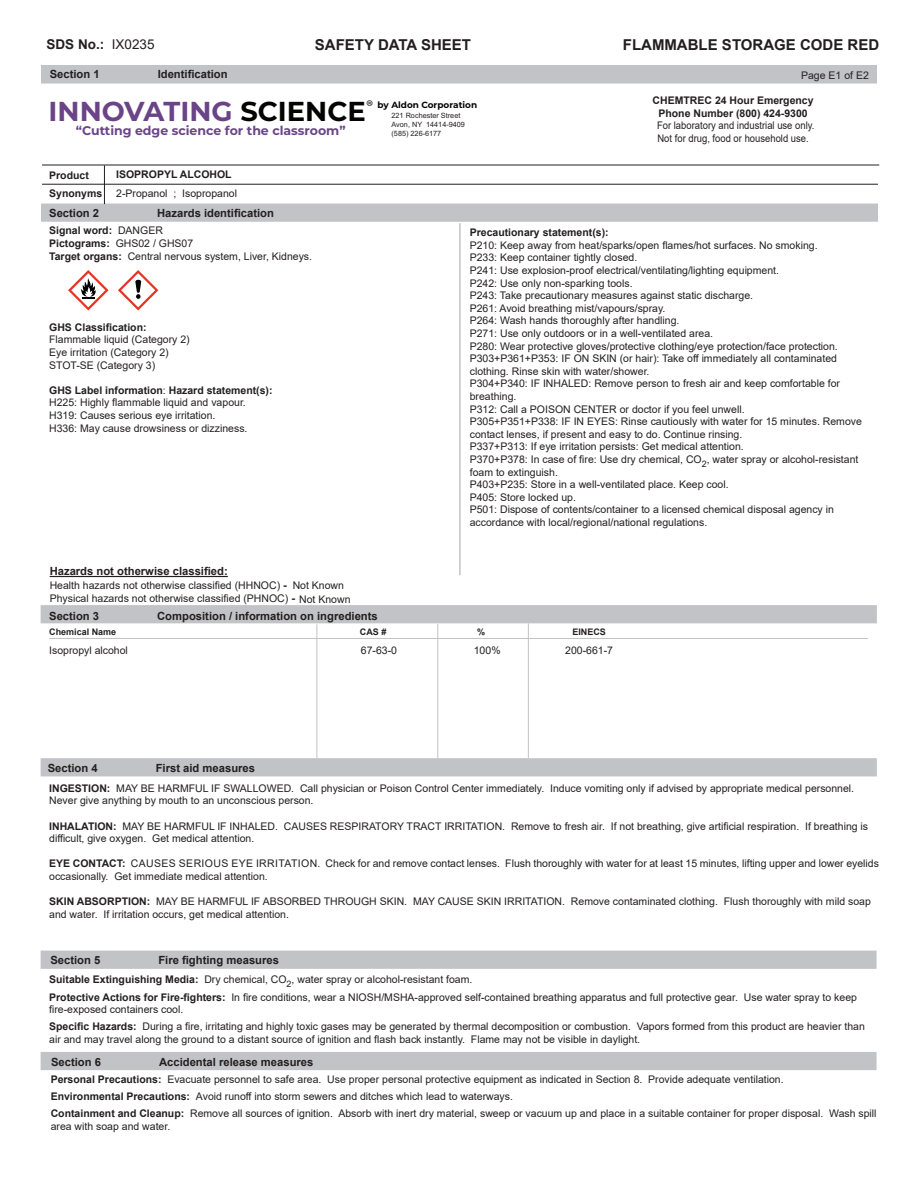
<style>
.page{position:relative;width:918px;height:1188px;background:#fff}
.page>*{position:absolute;margin:0;border:0;box-sizing:border-box;transform-origin:0 0}
.t1{font:700 27.3px "Montserrat";color:#6a4487}
.t2{font:700 15px "Arial";color:#231f20}
.t3{font:700 13.5px "Arial";color:#231f20}
.t4{font:700 12.6px "Montserrat";color:#694588}
.t5{font:700 11.25px "Arial";color:#231f20}
.t6{font:10.5px/12.6px "Arial";color:#231f20}
.t7{font:10.5px/12.6px "Arial";color:#231f20;text-align:center;scale:.9 1}
.t8{font:700 10.5px "Arial";color:#231f20}
.t9{font:700 9px "Arial";color:#231f20}
.t10{font:700 8.85px "Montserrat";color:#040503}
.t11{font:7.35px/8.7px "Arial";color:#231f20}
.s1{font-weight:400}
.s2{color:#040503}
.s3{font-weight:700}
.s4{font-weight:700;font-size:11.25px}
</style>
<div class="page">
<div style="left:41px;top:951px;width:836px;height:18px;background:#c2c3c6"></div>
<div style="left:41px;top:1052px;width:836px;height:18px;background:#c2c3c6"></div>
<div style="left:41px;top:758px;width:836px;height:18px;background:#c2c3c6;border:2px solid #c2c3c6"></div>
<div style="left:41px;top:204px;width:837px;height:18px;background:#c2c3c6;border:2px solid #c2c3c6"></div>
<div style="left:41px;top:605px;width:836px;height:18px;background:#c2c3c6"></div>
<hr style="left:437px;top:624px;width:1px;height:135px;background:#c2c3c6">
<hr style="left:49px;top:638px;width:819px;height:1px;background:#c2c3c6">
<hr style="left:316px;top:624px;width:1px;height:135px;background:#c2c3c6">
<hr style="left:528px;top:623px;width:1px;height:135px;background:#c2c3c6">
<hr style="left:104px;top:165px;width:1px;height:39px;background:#231f20">
<div style="left:41px;top:65px;width:836px;height:19px;background:#c2c3c6;border:2px solid #c2c3c6"></div>
<hr style="left:42px;top:184px;width:836px;height:1px;background:#231f20">
<hr style="left:42px;top:165px;width:837px;height:1px;background:#231f20">
<hr style="left:459px;top:223px;width:2px;height:352px;background:#c2c3c6">
<hr style="left:50px;top:576px;width:178px;height:1px;background:#231f20">
<svg style="left:68px;top:270px;width:41px;height:41px"></svg>
<svg style="left:118px;top:270px;width:40px;height:41px"></svg>
<p class="t3" style="left:47px;top:35px;width:110px">SDS No.: <span class="s1">IX0235</span></p>
<p class="t2" style="left:623px;top:34px;width:258px">FLAMMABLE STORAGE CODE RED</p>
<p class="t2" style="left:315px;top:34px;width:158px">SAFETY DATA SHEET</p>
<p class="t5" style="left:50px;top:66px;width:52px">Section 1</p>
<p class="t5" style="left:158px;top:66px;width:72px">Identification</p>
<p class="t6" style="left:801px;top:69px;width:69px">Page E1 of E2</p>
<p class="t1" style="left:49px;top:91px;width:326px">INNOVATING <span class="s2">SCIENCE</span><sup>®</sup></p>
<p class="t4" style="left:76px;top:122px;width:271px">“Cutting edge science for the classroom”</p>
<p class="t10" style="left:378px;top:99px;width:101px">by Aldon Corporation</p>
<p class="t11" style="left:392px;top:111px;width:75px">221 Rochester Street<br>Avon, NY 14414-9409 (585) 226-6177</p>
<p class="t7" style="left:653px;top:94px;width:181px"><span class="s3">CHEMTREC 24 Hour Emergency<br>Phone Number (800) 424-9300<br></span>For laboratory and industrial use only.<br>Not for drug, food or household use.</p>
<p class="t6" style="left:116px;top:164px;width:122px;line-height:19.2px"><span class="s3">ISOPROPYL ALCOHOL<br></span>2-Propanol ; Isopropanol</p>
<p class="t6" style="left:49px;top:224px;width:264px"><span class="s3">Signal word:</span> DANGER<br><span class="s3">Pictograms:</span> GHS02 / GHS07<br><span class="s3">Target organs:</span> Central nervous system, Liver, Kidneys.</p>
<p class="t8" style="left:49px;top:168px;width:41px">Product</p>
<p class="t8" style="left:49px;top:186px;width:55px">Synonyms</p>
<p class="t5" style="left:49px;top:205px;width:52px">Section 2</p>
<p class="t5" style="left:157px;top:205px;width:118px">Hazards identification</p>
<p class="t6" style="left:49px;top:321px;width:142px"><span class="s3">GHS Classification:<br></span>Flammable liquid (Category 2)<br>Eye irritation (Category 2)<br>STOT-SE (Category 3)</p>
<p class="t6" style="left:49px;top:384px;width:225px"><span class="s3">GHS Label information</span>: <span class="s3">Hazard statement(s):<br></span>H225: Highly flammable liquid and vapour.<br>H319: Causes serious eye irritation.<br>H336: May cause drowsiness or dizziness.</p>
<p class="t5" style="left:50px;top:563px;width:180px">Hazards not otherwise classified:</p>
<p class="t6" style="left:50px;top:578px;width:302px;line-height:13.5px">Health hazards not otherwise classified (HHNOC) <span class="s4">-<br></span>Physical hazards not otherwise classified (PHNOC) <span class="s4">-</span> Not Known</p>
<p class="t6" style="left:293px;top:579px;width:53px">Not Known</p>
<p class="t5" style="left:49px;top:608px;width:52px">Section 3</p>
<p class="t5" style="left:157px;top:608px;width:222px">Composition / information on ingredients</p>
<p class="t6" style="left:470px;top:226px;width:394px"><span class="s3">Precautionary statement(s):<br></span>P210: Keep away from heat/sparks/open flames/hot surfaces. No smoking.<br>P233: Keep container tightly closed.<br>P241: Use explosion-proof electrical/ventilating/lighting equipment.<br>P242: Use only non-sparking tools.<br>P243: Take precautionary measures against static discharge.<br>P261: Avoid breathing mist/vapours/spray.<br>P264: Wash hands thoroughly after handling.<br>P271: Use only outdoors or in a well-ventilated area.<br>P280: Wear protective gloves/protective clothing/eye protection/face protection.<br>P303+P361+P353: IF ON SKIN (or hair): Take off immediately all contaminated clothing. Rinse skin with water/shower.<br>P304+P340: IF INHALED: Remove person to fresh air and keep comfortable for breathing.<br>P312: Call a POISON CENTER or doctor if you feel unwell.<br>P305+P351+P338: IF IN EYES: Rinse cautiously with water for 15 minutes. Remove contact lenses, if present and easy to do. Continue rinsing.<br>P337+P313: If eye irritation persists: Get medical attention.<br>P370+P378: In case of fire: Use dry chemical, CO<sub>2</sub>, water spray or alcohol-resistant foam to extinguish.<br>P403+P235: Store in a well-ventilated place. Keep cool.<br>P405: Store locked up.<br>P501: Dispose of contents/container to a licensed chemical disposal agency in accordance with local/regional/national regulations.</p>
<p class="t9" style="left:49px;top:626px;width:69px">Chemical Name</p>
<p class="t9" style="left:360px;top:626px;width:28px">CAS #</p>
<p class="t9" style="left:477px;top:626px;width:10px">%</p>
<p class="t9" style="left:572px;top:626px;width:35px">EINECS</p>
<p class="t6" style="left:49px;top:644px;width:80px">Isopropyl alcohol</p>
<p class="t6" style="left:361px;top:644px;width:38px">67-63-0</p>
<p class="t6" style="left:474px;top:644px;width:28px">100%</p>
<p class="t6" style="left:565px;top:644px;width:49px">200-661-7</p>
<p class="t5" style="left:48px;top:760px;width:52px">Section 4</p>
<p class="t5" style="left:156px;top:760px;width:101px">First aid measures</p>
<p class="t6" style="left:49px;top:782px;width:807px"><span class="s3">INGESTION:</span> MAY BE HARMFUL IF SWALLOWED. Call physician or Poison Control Center immediately. Induce vomiting only if advised by appropriate medical personnel.<br>Never give anything by mouth to an unconscious person.</p>
<p class="t6" style="left:49px;top:819px;width:821px"><span class="s3">INHALATION:</span> MAY BE HARMFUL IF INHALED. CAUSES RESPIRATORY TRACT IRRITATION. Remove to fresh air. If not breathing, give artificial respiration. If breathing is difficult, give oxygen. Get medical attention.</p>
<p class="t6" style="left:49px;top:857px;width:831px"><span class="s3">EYE CONTACT:</span> CAUSES SERIOUS EYE IRRITATION. Check for and remove contact lenses. Flush thoroughly with water for at least 15 minutes, lifting upper and lower eyelids occasionally. Get immediate medical attention.</p>
<p class="t6" style="left:49px;top:895px;width:823px"><span class="s3">SKIN ABSORPTION:</span> MAY BE HARMFUL IF ABSORBED THROUGH SKIN. MAY CAUSE SKIN IRRITATION. Remove contaminated clothing. Flush thoroughly with mild soap and water. If irritation occurs, get medical attention.</p>
<p class="t5" style="left:50px;top:953px;width:52px">Section 5</p>
<p class="t5" style="left:158px;top:953px;width:122px">Fire fighting measures</p>
<p class="t6" style="left:49px;top:971px;width:809px;line-height:17.1px"><span class="s3">Suitable Extinguishing Media:</span> Dry chemical, CO<sub>2</sub>, water spray or alcohol-resistant foam.<br><span class="s3">Protective Actions for Fire-fighters:</span> In fire conditions, wear a NIOSH/MSHA-approved self-contained breathing apparatus and full protective gear. Use water spray to keep</p>
<p class="t6" style="left:49px;top:1001px;width:817px;line-height:17.1px">fire-exposed containers cool.<br><span class="s3">Specific Hazards:</span> During a fire, irritating and highly toxic gases may be generated by thermal decomposition or combustion. Vapors formed from this product are heavier than</p>
<p class="t6" style="left:49px;top:1033px;width:593px">air and may travel along the ground to a distant source of ignition and flash back instantly. Flame may not be visible in daylight.</p>
<p class="t5" style="left:51px;top:1054px;width:52px">Section 6</p>
<p class="t5" style="left:159px;top:1054px;width:156px">Accidental release measures</p>
<p class="t6" style="left:51px;top:1071px;width:827px;line-height:17.1px"><span class="s3">Personal Precautions:</span> Evacuate personnel to safe area. Use proper personal protective equipment as indicated in Section 8. Provide adequate ventilation.<br><span class="s3">Environmental Precautions:</span> Avoid runoff into storm sewers and ditches which lead to waterways.<br><span class="s3">Containment and Cleanup:</span> Remove all sources of ignition. Absorb with inert dry material, sweep or vacuum up and place in a suitable container for proper disposal. Wash spill</p>
<p class="t6" style="left:51px;top:1120px;width:121px">area with soap and water.</p>
</div>
